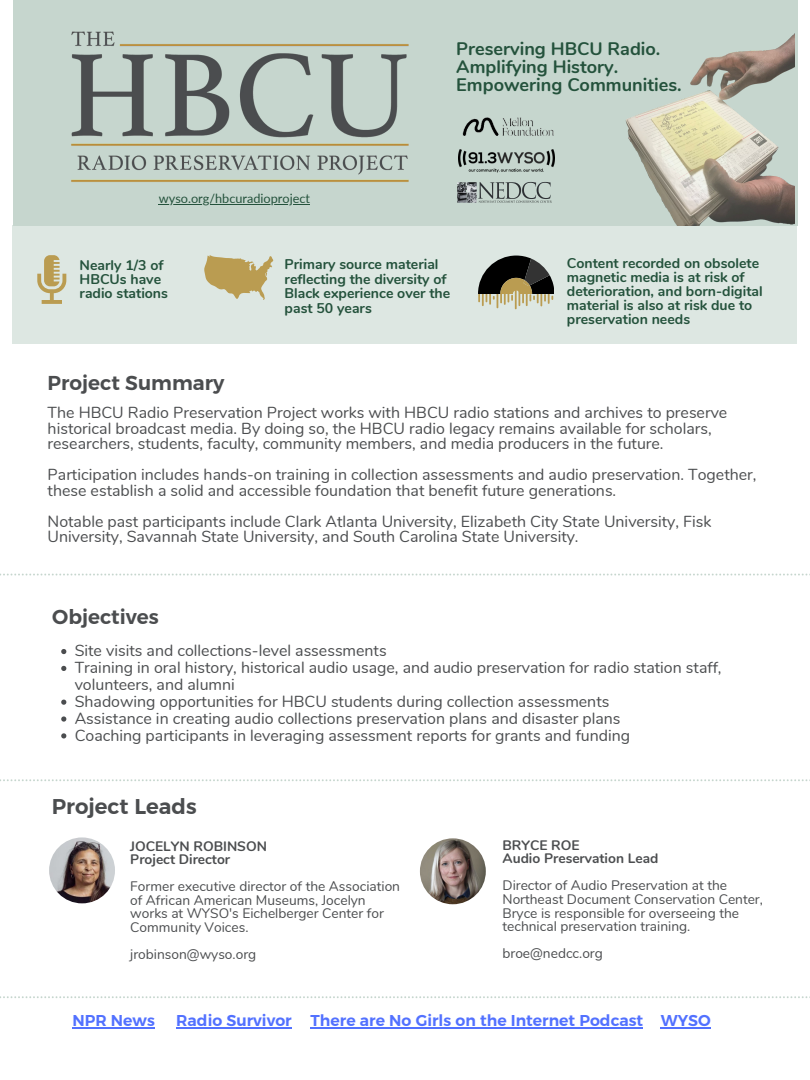
<style>
.page{position:relative;width:810px;height:1080px;background:#fff}
.page>*{position:absolute;margin:0;border:0;box-sizing:border-box;transform-origin:0 0}
.t1{font:700 21.25px "Kief Montaser Semi";color:#4b4d4f}
.t2{font:700 20px "Kief Montaser Semi";color:#4b4d4f}
.t3{font:700 18.12px "Nunito";color:#24523c}
.t4{font:15.94px/15.5px "Nunito";color:#4b4d4f}
.t5{font:700 15.62px "Kief Montaser Semi";color:#5271ff}
.t6{font:700 14.06px/13.9px "Nunito";color:#24523c}
.t7{font:13.75px/13.6px "Nunito";color:#4b4d4f}
.t8{font:700 13.75px "Nunito";color:#4b4d4f}
.t9{font:12.69px "Lato";color:#24523c}
</style>
<div class="page">
<img style="left:420px;top:838px;width:66px;height:66px;border-radius:50%">
<img style="left:49px;top:837px;width:66px;height:66px;border-radius:50%">
<svg style="left:0;top:574px;width:810px;height:1px"></svg>
<svg style="left:0;top:996px;width:810px;height:2px"></svg>
<svg style="left:0;top:779px;width:810px;height:2px"></svg>
<hr style="left:72px;top:1027px;width:35px;height:2px;background:#5271ff">
<hr style="left:107px;top:1027px;width:48px;height:2px;background:#5271ff">
<hr style="left:311px;top:1027px;width:332px;height:2px;background:#5271ff">
<hr style="left:176px;top:1027px;width:116px;height:2px;background:#5271ff">
<hr style="left:661px;top:1027px;width:50px;height:2px;background:#5271ff">
<svg style="left:61px;top:649px;width:5px;height:5px"></svg>
<svg style="left:61px;top:666px;width:5px;height:5px"></svg>
<svg style="left:61px;top:700px;width:5px;height:5px"></svg>
<svg style="left:61px;top:716px;width:5px;height:6px"></svg>
<svg style="left:61px;top:733px;width:5px;height:5px"></svg>
<div style="left:13px;top:226px;width:784px;height:118px;background:#dde7e2"></div>
<div style="left:13px;top:0;width:784px;height:226px;background:#c6d6ce"></div>
<img style="left:71px;top:31px;width:338px;height:151px">
<img style="left:462px;top:117px;width:92px;height:19px">
<img style="left:458px;top:149px;width:97px;height:24px">
<img style="left:457px;top:182px;width:95px;height:21px">
<img style="left:625px;top:34px;width:169px;height:192px">
<hr style="left:515px;top:286px;width:2px;height:23px;background:#ba9c51">
<svg style="left:478px;top:256px;width:75px;height:52px"></svg>
<svg style="left:204px;top:255px;width:70px;height:45px"></svg>
<svg style="left:37px;top:255px;width:29px;height:49px"></svg>
<hr style="left:159px;top:204px;width:151px;height:1px;background:#24523c">
<p class="t9" style="left:159px;top:190px;width:153px">wyso.org/hbcuradioproject</p>
<p class="t3" style="left:456px;top:37px;width:206px">Preserving HBCU Radio.</p>
<p class="t3" style="left:456px;top:55px;width:163px">Amplifying History.</p>
<p class="t3" style="left:456px;top:72px;width:227px">Empowering Communities.</p>
<p class="t6" style="left:80px;top:258px;width:90px">Nearly 1/3 of<br>HBCUs have radio stations</p>
<p class="t6" style="left:567px;top:257px;width:197px">Content recorded on obsolete magnetic media is at risk of deterioration, and born-digital material is also at risk due to preservation needs</p>
<p class="t6" style="left:285px;top:258px;width:167px;line-height:14.5px">Primary source material reflecting the diversity of<br>Black experience over the past 50 years</p>
<p class="t2" style="left:48px;top:371px;width:178px">Project Summary</p>
<p class="t4" style="left:48px;top:405px;width:681px">The HBCU Radio Preservation Project works with HBCU radio stations and archives to preserve historical broadcast media. By doing so, the HBCU radio legacy remains available for scholars, researchers, students, faculty, community members, and media producers in the future.</p>
<p class="t4" style="left:48px;top:467px;width:710px">Participation includes hands-on training in collection assessments and audio preservation. Together, these establish a solid and accessible foundation that benefit future generations.</p>
<p class="t4" style="left:48px;top:514px;width:665px">Notable past participants include Clark Atlanta University, Elizabeth City State University, Fisk<br>University, Savannah State University, and South Carolina State University.</p>
<p class="t2" style="left:52px;top:605px;width:108px">Objectives</p>
<p class="t4" style="left:75px;top:643px;width:314px">Site visits and collections-level assessments</p>
<p class="t4" style="left:75px;top:660px;width:648px;line-height:16.9px">Training in oral history, historical audio usage, and audio preservation for radio station staff, volunteers, and alumni</p>
<p class="t4" style="left:75px;top:694px;width:536px">Shadowing opportunities for HBCU students during collection assessments</p>
<p class="t4" style="left:75px;top:711px;width:547px">Assistance in creating audio collections preservation plans and disaster plans</p>
<p class="t4" style="left:75px;top:728px;width:557px">Coaching participants in leveraging assessment reports for grants and funding</p>
<p class="t1" style="left:52px;top:794px;width:146px">Project Leads</p>
<p class="t8" style="left:130px;top:837px;width:138px">JOCELYN ROBINSON</p>
<p class="t8" style="left:130px;top:850px;width:101px">Project Director</p>
<p class="t7" style="left:130px;top:880px;width:271px">Former executive director of the Association of African American Museums, Jocelyn works at WYSO's Eichelberger Center for Community Voices.</p>
<p class="t7" style="left:130px;top:948px;width:127px">jrobinson@wyso.org</p>
<p class="t8" style="left:503px;top:836px;width:79px">BRYCE ROE</p>
<p class="t8" style="left:503px;top:849px;width:157px">Audio Preservation Lead</p>
<p class="t7" style="left:503px;top:879px;width:262px">Director of Audio Preservation at the Northeast Document Conservation Center, Bryce is responsible for overseeing the technical preservation training.</p>
<p class="t7" style="left:503px;top:947px;width:102px">broe@nedcc.org</p>
<p class="t5" style="left:72px;top:1011px;width:84px">NPR News</p>
<p class="t5" style="left:176px;top:1011px;width:117px">Radio Survivor</p>
<p class="t5" style="left:311px;top:1011px;width:334px">There are No Girls on the Internet Podcast</p>
<p class="t5" style="left:661px;top:1011px;width:52px">WYSO</p>
</div>
